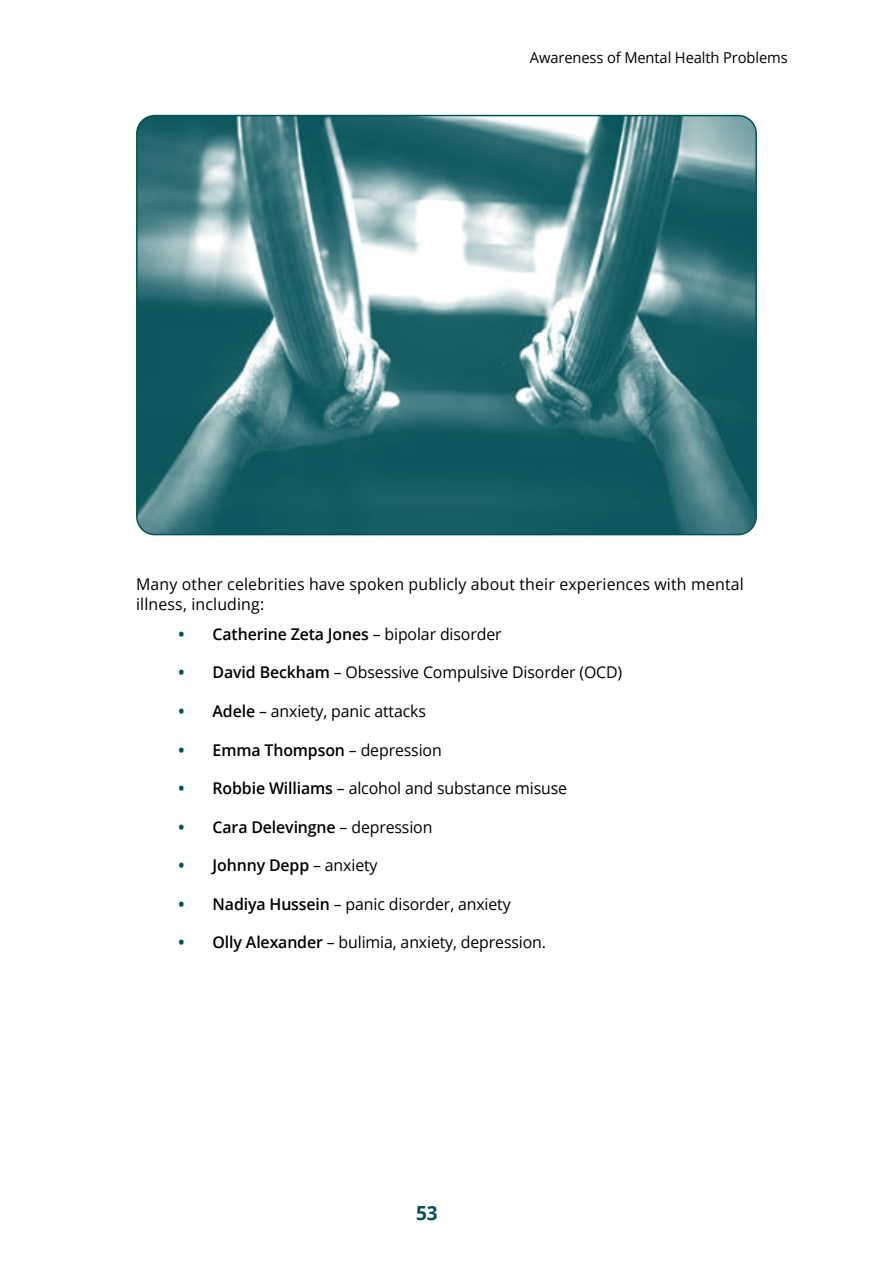
<style>
.page{position:relative;width:893px;height:1263px;background:#fff}
.page>*{position:absolute;margin:0;border:0;box-sizing:border-box;transform-origin:0 0}
.t1{font:700 19.5px "Open Sans";color:#025157}
.t2{font:16.2px "Open Sans";letter-spacing:-.01em;color:#000}
.t3{font:600 16.2px "Open Sans";letter-spacing:-.01em;color:#000}
.t4{font:16.2px/19.5px "Open Sans";letter-spacing:.01em;color:#000}
.t5{font:15px "Open Sans";letter-spacing:-.01em;color:#000}
.s1{font-weight:700;color:#025157}
.s2{font-weight:400}
.s3{font-weight:600}
</style>
<div class="page">
<img style="left:137px;top:116px;width:619px;height:419px">
<div style="left:136px;top:115px;width:621px;height:420px;border:2px solid #025157;border-radius:18px"></div>
<p class="t5" style="left:530px;top:47px;width:259px">Awareness of Mental Health Problems</p>
<p class="t4" style="left:136px;top:574px;width:609px">Many other celebrities have spoken publicly about their experiences with mental illness, including:</p>
<p class="t3" style="left:179px;top:623px;width:325px"><span class="s1">•</span> Catherine Zeta Jones <span class="s2">– bipolar disorder</span></p>
<p class="t2" style="left:179px;top:661px;width:445px"><span class="s1">•</span> <span class="s3">David Beckham</span> – Obsessive Compulsive Disorder (OCD)</p>
<p class="t2" style="left:179px;top:700px;width:249px"><span class="s1">•</span> <span class="s3">Adele</span> – anxiety, panic attacks</p>
<p class="t3" style="left:179px;top:738px;width:265px"><span class="s1">•</span> Emma Thompson <span class="s2">– depression</span></p>
<p class="t2" style="left:179px;top:777px;width:390px"><span class="s1">•</span> <span class="s3">Robbie Williams</span> – alcohol and substance misuse</p>
<p class="t3" style="left:179px;top:816px;width:255px"><span class="s1">•</span> Cara Delevingne <span class="s2">– depression</span></p>
<p class="t3" style="left:179px;top:854px;width:201px"><span class="s1">•</span> Johnny Depp <span class="s2">– anxiety</span></p>
<p class="t2" style="left:179px;top:893px;width:334px"><span class="s1">•</span> <span class="s3">Nadiya Hussein</span> – panic disorder, anxiety</p>
<p class="t2" style="left:179px;top:931px;width:369px"><span class="s1">•</span> <span class="s3">Olly Alexander</span> – bulimia, anxiety, depression.</p>
<p class="t1" style="left:416px;top:1199px;width:23px">53</p>
</div>
